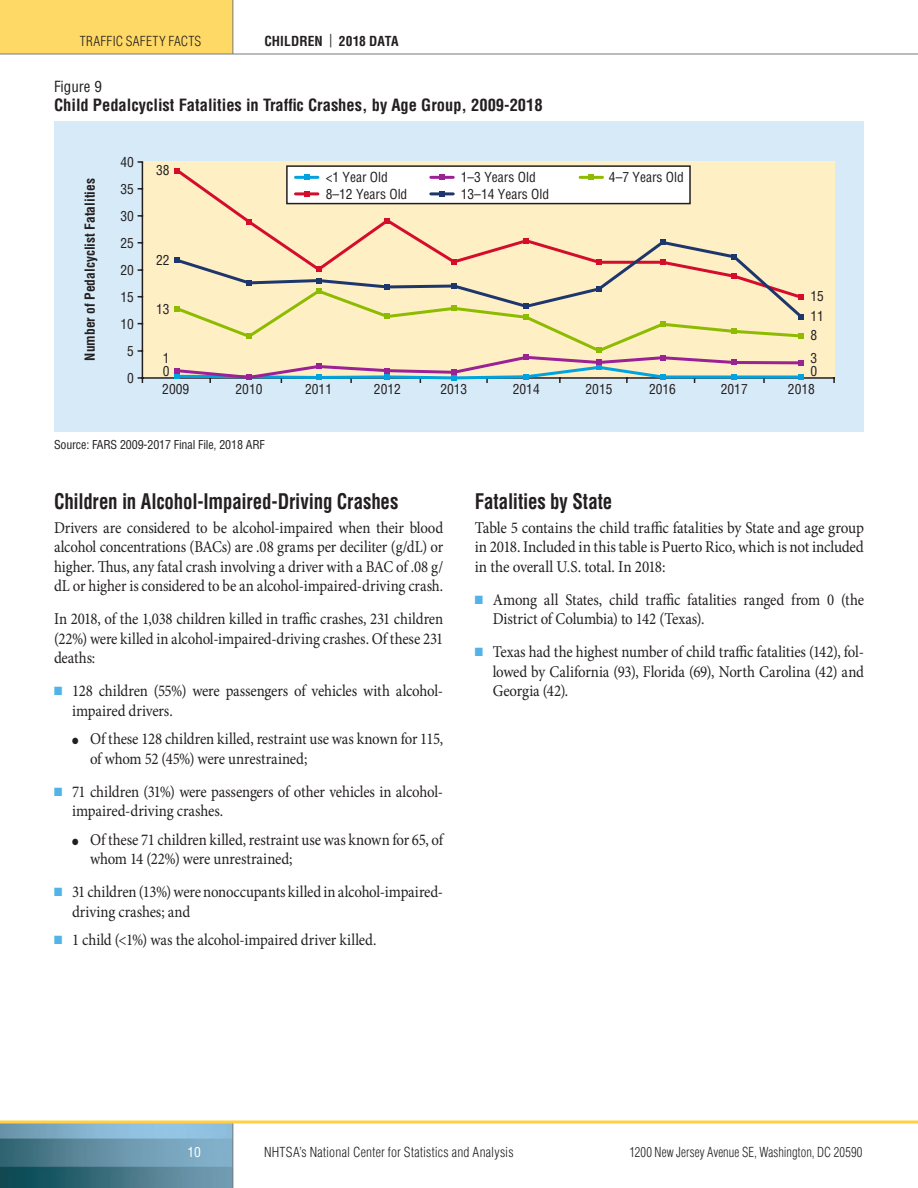
<style>
.page{position:relative;width:918px;height:1188px;background:#fff}
.page>*{position:absolute;margin:0;border:0;box-sizing:border-box;transform-origin:0 0}
.HeadA{font:700 condensed 21px "Helvetica LT Std";letter-spacing:-.01em;color:#231f20;scale:.9 1}
.Body{font:16.5px/19.5px "Minion Pro";letter-spacing:-.005em;color:#231f20;scale:.9 1}
.Bullet1{font:16.5px/19.5px "Minion Pro";letter-spacing:-.01em;color:#231f20;scale:.9 1}
.Body-2{font:16.5px/19.5px "Minion Pro";letter-spacing:-.005em;color:#231f20;text-align:justify;scale:.92 1}
.Table___Figure_Title{font:700 condensed 16.5px "Helvetica LT Std";color:#231f20}
.Table___Figure_Numbe{font:condensed 15px "Helvetica LT Std";color:#231f20}
.t1{font:condensed 13.5px/27px "Helvetica LT Std";color:#231f20}
.t2{font:300 condensed 13.5px "Helvetica LT Std";letter-spacing:.01em;color:#231f20}
.t3{font:700 condensed 13.5px "Helvetica LT Std";color:#231f20}
.t4{font:300 condensed 13.5px "Helvetica LT Std";letter-spacing:.01em;color:#231f20;scale:.93 1}
.t5{font:condensed 13.5px "Helvetica LT Std";color:#fff}
.Table___Figure_Foote{font:condensed 12px "Helvetica LT Std";letter-spacing:-.01em;color:#231f20}
.s1{font-weight:400}
.s2{color:#53b3e8}
</style>
<div class="page">
<div style="left:0;top:0;width:233px;height:54px;background:#ffd965"></div>
<img style="left:0;top:1124px;width:232px;height:64px">
<hr style="left:232px;top:1122px;width:1px;height:66px;background:#76787b">
<hr style="left:232px;top:0;width:1px;height:54px;background:#76787b">
<svg style="left:0;top:1120px;width:918px;height:4px;background:#fbd96d"></svg>
<hr style="left:0;top:54px;width:918px;height:1px;background:#76787b">
<div style="left:54px;top:121px;width:810px;height:311px;background:#d7eaf7"></div>
<div style="left:142px;top:161px;width:693px;height:217px;background:#feefc5"></div>
<svg style="left:138px;top:377px;width:5px;height:6px"></svg>
<hr style="left:142px;top:162px;width:1px;height:217px;background:#231f20">
<hr style="left:142px;top:377px;width:693px;height:2px;background:#231f20">
<svg style="left:174px;top:168px;width:517px;height:71px"></svg>
<svg style="left:174px;top:321px;width:630px;height:62px"></svg>
<svg style="left:174px;top:239px;width:630px;height:82px"></svg>
<div style="left:286px;top:165px;width:405px;height:39px;background:#fff;border:2px solid #231f20"></div>
<hr style="left:296px;top:176px;width:22px;height:3px;background:#00a2df">
<hr style="left:431px;top:176px;width:22px;height:3px;background:#9b2295">
<svg style="left:439px;top:175px;width:6px;height:5px"></svg>
<hr style="left:580px;top:176px;width:23px;height:3px;background:#8dbb00">
<hr style="left:296px;top:192px;width:22px;height:3px;background:#d30d2b">
<svg style="left:304px;top:191px;width:5px;height:6px"></svg>
<hr style="left:431px;top:192px;width:22px;height:3px;background:#1d366c">
<svg style="left:439px;top:191px;width:6px;height:6px"></svg>
<p class="t2" style="left:80px;top:32px;width:123px">TRAFFIC SAFETY FACTS</p>
<p class="t3" style="left:264px;top:32px;width:136px">CHILDREN <span class="s1">|</span> 2018 DATA</p>
<h3 class="Table___Figure_Numbe" style="left:54px;top:77px;width:49px">Figure 9</h3>
<h4 class="Table___Figure_Title" style="left:54px;top:95px;width:490px">Child Pedalcyclist Fatalities in Traffic Crashes, by Age Group, 2009-2018</h4>
<p class="t3" style="left:81px;top:361px;width:184px;rotate:-90deg">Number of Pedalcyclist Fatalities</p>
<p class="t1" style="left:120px;top:148px;width:15px;text-align:center">40<br>35<br>30<br>25<br>20<br>15<br>10<br>5<br>0</p>
<p class="t1" style="left:156px;top:157px;width:15px">38</p>
<p class="t1" style="left:326px;top:164px;width:64px">&lt;1 Year Old</p>
<p class="t1" style="left:461px;top:164px;width:76px">1–3 Years Old</p>
<p class="t1" style="left:609px;top:164px;width:76px">4–7 Years Old</p>
<p class="t1" style="left:326px;top:180px;width:83px">8–12 Years Old</p>
<p class="t1" style="left:461px;top:180px;width:90px">13–14 Years Old</p>
<p class="t1" style="left:156px;top:246px;width:15px">22</p>
<p class="t1" style="left:156px;top:295px;width:15px">13</p>
<p class="t1" style="left:163px;top:352px;width:8px;line-height:12.8px">1<br>0</p>
<p class="t1" style="left:162px;top:376px;width:28px">2009</p>
<p class="t1" style="left:236px;top:376px;width:28px">2010</p>
<p class="t1" style="left:305px;top:376px;width:28px">2011</p>
<p class="t1" style="left:374px;top:376px;width:28px">2012</p>
<p class="t1" style="left:440px;top:376px;width:28px">2013</p>
<p class="t1" style="left:513px;top:376px;width:28px">2014</p>
<p class="t1" style="left:649px;top:376px;width:28px">2016</p>
<p class="t1" style="left:721px;top:376px;width:28px">2017</p>
<p class="t1" style="left:788px;top:376px;width:28px">2018</p>
<p class="t1" style="left:810px;top:286px;width:15px;line-height:19.8px">15<br>11</p>
<p class="t1" style="left:810px;top:345px;width:8px">3</p>
<p class="t1" style="left:810px;top:322px;width:8px">8</p>
<p class="t1" style="left:810px;top:358px;width:8px">0</p>
<p class="t1" style="left:586px;top:376px;width:28px">2015</p>
<p class="Table___Figure_Foote" style="left:54px;top:437px;width:212px">Source: FARS 2009-2017 Final File, 2018 ARF</p>
<h2 class="HeadA" style="left:54px;top:488px;width:384px">Children in Alcohol-Impaired-Driving Crashes</h2>
<p class="Body" style="left:54px;top:518px;width:434px;text-align:justify">Drivers are considered to be alcohol-impaired when their blood alcohol concentrations (BACs) are .08 grams per deciliter (g/dL) or higher. Thus, any fatal crash involving a driver with a BAC of .08 g/ dL or higher is considered to be an alcohol-impaired-driving crash.</p>
<p class="Body" style="left:54px;top:609px;width:434px;text-align:justify">In 2018, of the 1,038 children killed in traffic crashes, 231 children (22%) were killed in alcohol-impaired-driving crashes. Of these 231 deaths:</p>
<p class="Bullet1" style="left:72px;top:681px;width:414px;text-indent:-18px"><span class="s2">■</span> 128 children (55%) were passengers of vehicles with alcohol&shy;impaired drivers.</p>
<p class="Body" style="left:90px;top:729px;width:394px;text-indent:-18px">● Of these 128 children killed, restraint use was known for 115, of whom 52 (45%) were unrestrained;</p>
<p class="Bullet1" style="left:72px;top:782px;width:414px;text-indent:-18px"><span class="s2">■</span> 71 children (31%) were passengers of other vehicles in alcohol&shy;impaired-driving crashes.</p>
<p class="Body" style="left:90px;top:830px;width:394px;text-indent:-18px">● Of these 71 children killed, restraint use was known for 65, of whom 14 (22%) were unrestrained;</p>
<p class="Body" style="left:72px;top:882px;width:414px;text-indent:-18px"><span class="s2">■</span> 31 children (13%) were nonoccupants killed in alcohol-impaired&shy;driving crashes; and</p>
<p class="Body" style="left:54px;top:930px;width:360px"><span class="s2">■</span> 1 child (&lt;1%) was the alcohol-impaired driver killed.</p>
<h2 class="HeadA" style="left:475px;top:488px;width:154px">Fatalities by State</h2>
<p class="Body-2" style="left:475px;top:518px;width:425px">Table 5 contains the child traffic fatalities by State and age group in 2018. Included in this table is Puerto Rico, which is not included in the overall U.S. total. In 2018:</p>
<p class="Body" style="left:493px;top:590px;width:414px;text-indent:-18px"><span class="s2">■</span> Among all States, child traffic fatalities ranged from 0 (the<br>District of Columbia) to 142 (Texas).</p>
<p class="Body" style="left:493px;top:642px;width:414px;text-align:justify;text-indent:-18px"><span class="s2">■</span> Texas had the highest number of child traffic fatalities (142), fol&shy;lowed by California (93), Florida (69), North Carolina (42) and Georgia (42).</p>
<p class="t5" style="left:188px;top:1144px;width:15px">10</p>
<p class="t2" style="left:264px;top:1144px;width:251px">NHTSA’s National Center for Statistics and Analysis</p>
<p class="t4" style="left:630px;top:1144px;width:252px">1200 New Jersey Avenue SE, Washington, DC 20590</p>
</div>
